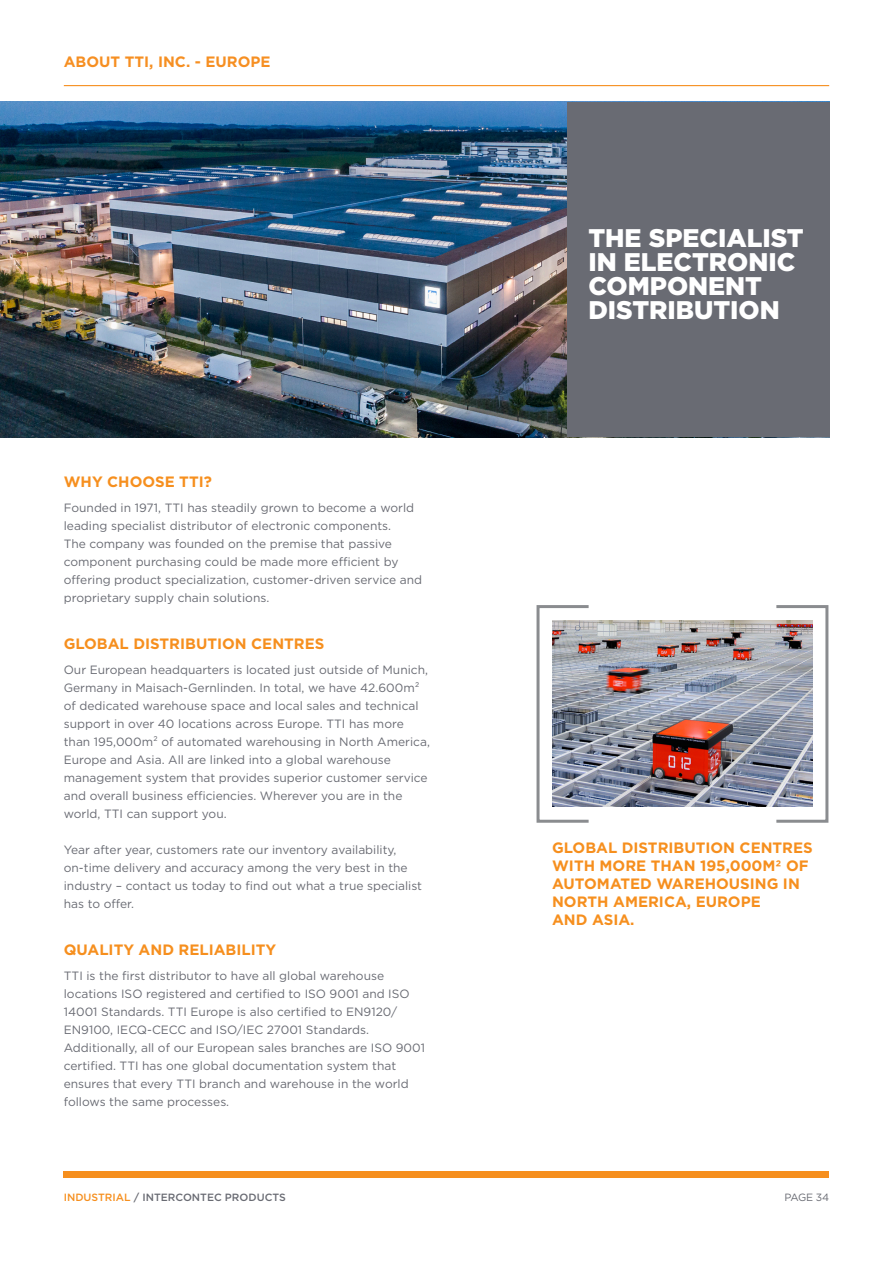
<style>
.page{position:relative;width:893px;height:1263px;background:#fff}
.page>*{position:absolute;margin:0;border:0;box-sizing:border-box;transform-origin:0 0}
.WP_Intro_Headline{font:900 25.5px/24px "Gotham";color:#fff}
.WP_Intro_Headline-2{font:700 15px/18px "Gotham";color:#f68f1e}
.WP_Header_Title{font:700 15px "Gotham";color:#f68f22}
.Body_copy_9_11_medui{font:12px/18px "Gotham";color:#696b73}
.t1{font:500 10.5px "Gotham";color:#696b73}
.t2{font:10.5px "Gotham";letter-spacing:-.04em;color:#696b73}
.s1{color:#f68f1e}
</style>
<div class="page">
<div style="left:64px;top:1172px;width:765px;height:6px;background:#f68f1e"></div>
<hr style="left:64px;top:85px;width:765px;height:1px;background:#f68f20">
<img style="left:0;top:101px;width:829px;height:336px">
<div style="left:567px;top:102px;width:262px;height:334px;background:#696b73"></div>
<img style="left:552px;top:621px;width:261px;height:185px">
<div style="left:536px;top:605px;width:54px;height:218px;border:3px solid #8a8c8f"></div>
<div style="left:775px;top:605px;width:53px;height:218px;border:3px solid #8a8c8f"></div>
<p class="WP_Header_Title" style="left:64px;top:52px;width:208px">ABOUT TTI, INC. - EUROPE</p>
<p class="WP_Intro_Headline-2" style="left:64px;top:473px;width:150px">WHY CHOOSE TTI?</p>
<p class="Body_copy_9_11_medui" style="left:64px;top:498px;width:360px">Founded in 1971, TTI has steadily grown to become a world leading specialist distributor of electronic components.<br>The company was founded on the premise that passive component purchasing could be made more efficient by offering product specialization, customer-driven service and proprietary supply chain solutions.</p>
<p class="WP_Intro_Headline-2" style="left:64px;top:635px;width:262px">GLOBAL DISTRIBUTION CENTRES</p>
<p class="Body_copy_9_11_medui" style="left:64px;top:660px;width:368px">Our European headquarters is located just outside of Munich, Germany in Maisach-Gernlinden. In total, we have 42.600m² of dedicated warehouse space and local sales and technical support in over 40 locations across Europe. TTI has more than 195,000m² of automated warehousing in North America, Europe and Asia. All are linked into a global warehouse management system that provides superior customer service and overall business efficiencies. Wherever you are in the world, TTI can support you.</p>
<p class="Body_copy_9_11_medui" style="left:64px;top:840px;width:360px">Year after year, customers rate our inventory availability, on-time delivery and accuracy among the very best in the industry – contact us today to find out what a true specialist has to offer.</p>
<p class="WP_Intro_Headline-2" style="left:64px;top:941px;width:214px">QUALITY AND RELIABILITY</p>
<p class="Body_copy_9_11_medui" style="left:64px;top:966px;width:363px">TTI is the first distributor to have all global warehouse locations ISO registered and certified to ISO 9001 and ISO 14001 Standards. TTI Europe is also certified to EN9120/ EN9100, IECQ-CECC and ISO/IEC 27001 Standards.<br>Additionally, all of our European sales branches are ISO 9001 certified. TTI has one global documentation system that ensures that every TTI branch and warehouse in the world follows the same processes.</p>
<p class="WP_Intro_Headline" style="left:588px;top:226px;width:217px">THE SPECIALIST<br>IN ELECTRONIC<br>COMPONENT<br>DISTRIBUTION</p>
<p class="WP_Intro_Headline-2" style="left:552px;top:839px;width:262px">GLOBAL DISTRIBUTION CENTRES<br>WITH MORE THAN 195,000M2 OF<br>AUTOMATED WAREHOUSING IN<br>NORTH AMERICA, EUROPE<br>AND ASIA.</p>
<p class="t1" style="left:64px;top:1190px;width:223px"><span class="s1">INDUSTRIAL</span> / INTERCONTEC PRODUCTS</p>
<p class="t2" style="left:784px;top:1191px;width:46px">PAGE 34</p>
</div>
